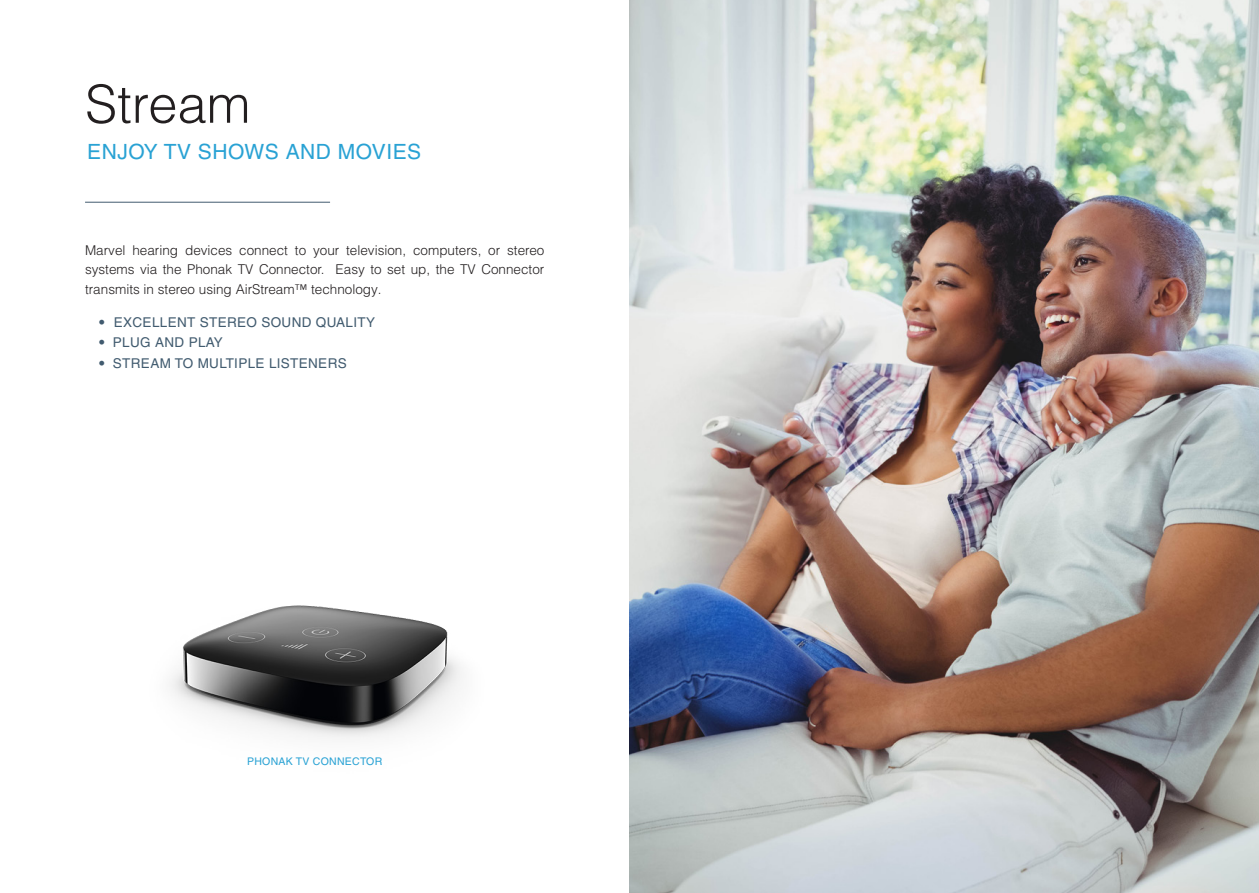
<style>
.page{position:relative;width:1259px;height:893px;background:#fff}
.page>*{position:absolute;margin:0;border:0;box-sizing:border-box;transform-origin:0 0}
.t1{font:300 52.5px "Helvetica LT Pro";color:#231f20}
.t2{font:21px "Helvetica LT Pro";letter-spacing:.025em;color:#29a2d4}
.t3{font:300 13.5px/19.5px "Helvetica LT Pro";color:#231f20;text-align:justify}
.t4{font:13.5px "Helvetica LT Pro";letter-spacing:.025em;color:#415b6f}
.t5{font:10.5px "Helvetica LT Pro";letter-spacing:.025em;color:#29a2d4}
.s1{font-weight:300}
</style>
<div class="page">
<hr style="left:85px;top:202px;width:245px;height:1px;background:#415b6f">
<img style="left:170px;top:605px;width:292px;height:134px">
<img style="left:629px;top:0;width:630px;height:893px">
<p class="t1" style="left:85px;top:71px;width:167px">Stream</p>
<p class="t2" style="left:87px;top:140px;width:335px">ENJOY TV SHOWS AND MOVIES</p>
<p class="t3" style="left:85px;top:240px;width:461px">Marvel hearing devices connect to your television, computers, or stereo systems via the Phonak TV Connector. Easy to set up, the TV Connector transmits in stereo using AirStream™ technology.</p>
<p class="t4" style="left:99px;top:314px;width:278px"><span class="s1">•</span> EXCELLENT STEREO SOUND QUALITY</p>
<p class="t4" style="left:99px;top:335px;width:126px"><span class="s1">•</span> PLUG AND PLAY</p>
<p class="t4" style="left:99px;top:356px;width:250px"><span class="s1">•</span> STREAM TO MULTIPLE LISTENERS</p>
<p class="t5" style="left:247px;top:755px;width:137px">PHONAK TV CONNECTOR</p>
</div>
